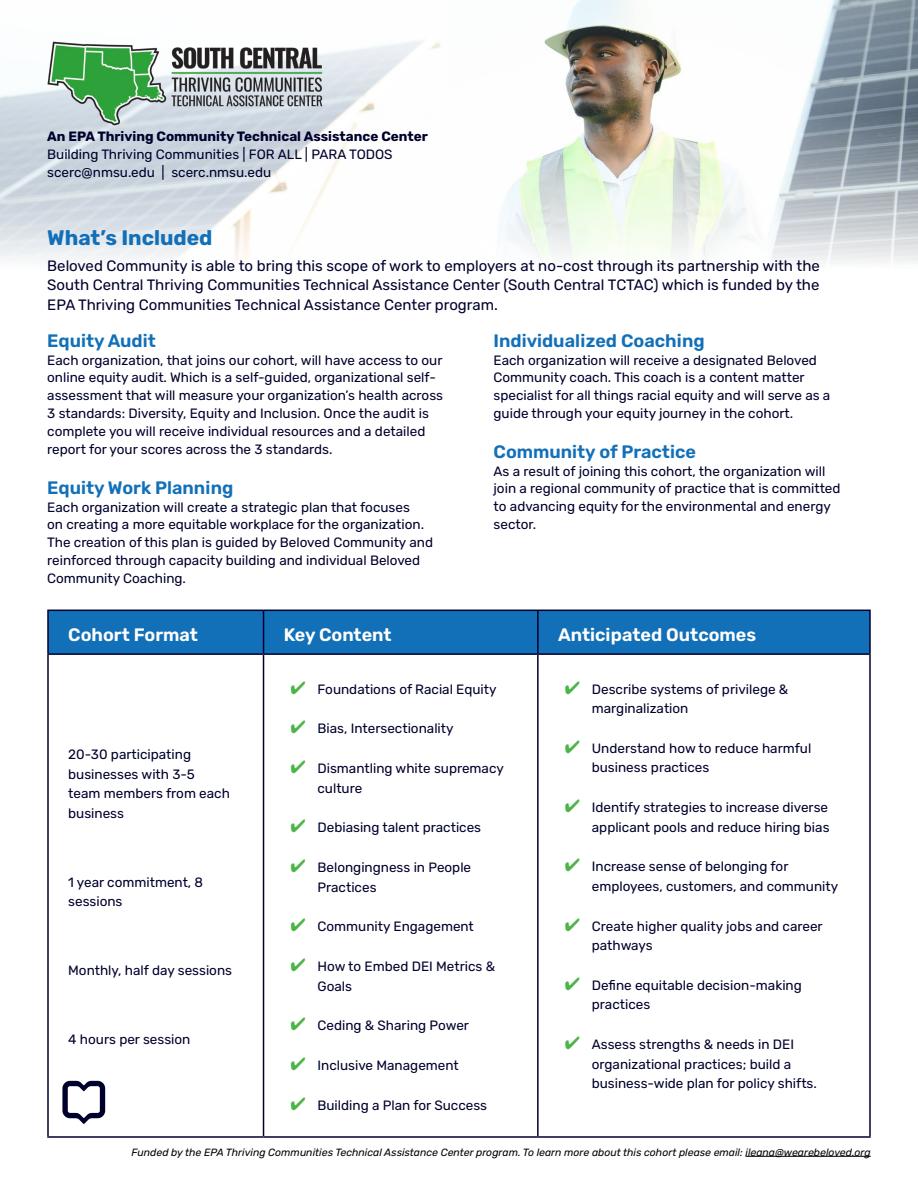
<style>
.page{position:relative;width:918px;height:1188px;background:#fff}
.page>*{position:absolute;margin:0;border:0;box-sizing:border-box;transform-origin:0 0}
.t1{font:700 21px "Rubik";color:#1270b8}
.t2{font:600 18px "Rubik";color:#1270b8}
.t3{font:600 18px "Rubik";color:#fff}
.t4{font:15px/19.5px "Rubik";color:#00002d;text-align:justify}
.t5{font:13.5px/18px "Rubik";color:#00002d}
.t6{font:700 13.5px "Rubik";color:#00002d}
.t7{font:italic 10.5px "Rubik";color:#000}
.s1{color:#4db547}
</style>
<div class="page">
<img style="left:0;top:0;width:918px;height:264px">
<svg style="left:0;top:0;width:448px;height:215px"></svg>
<div style="left:49px;top:611px;width:820px;height:42px;background:#1270b8"></div>
<hr style="left:47px;top:655px;width:2px;height:481px;background:#00002d">
<hr style="left:263px;top:655px;width:1px;height:481px;background:#00002d">
<hr style="left:537px;top:655px;width:2px;height:481px;background:#00002d">
<hr style="left:869px;top:655px;width:2px;height:481px;background:#00002d">
<hr style="left:47px;top:1136px;width:217px;height:2px;background:#00002d">
<hr style="left:264px;top:1136px;width:274px;height:2px;background:#00002d">
<hr style="left:538px;top:1136px;width:333px;height:2px;background:#00002d">
<hr style="left:47px;top:610px;width:217px;height:1px;background:#00002d">
<hr style="left:47px;top:611px;width:2px;height:42px;background:#00002d">
<hr style="left:264px;top:610px;width:274px;height:1px;background:#00002d">
<hr style="left:263px;top:611px;width:1px;height:42px;background:#00002d">
<hr style="left:538px;top:610px;width:333px;height:1px;background:#00002d">
<hr style="left:537px;top:611px;width:2px;height:42px;background:#00002d">
<hr style="left:869px;top:611px;width:2px;height:42px;background:#00002d">
<hr style="left:47px;top:653px;width:217px;height:2px;background:#00002d">
<hr style="left:264px;top:653px;width:274px;height:2px;background:#00002d">
<hr style="left:538px;top:653px;width:333px;height:2px;background:#00002d">
<hr style="left:745px;top:1156px;width:126px;height:1px;background:#000">
<svg style="left:62px;top:1081px;width:43px;height:43px"></svg>
<img style="left:28px;top:11px;width:326px;height:140px">
<p class="t6" style="left:47px;top:129px;width:382px">An EPA Thriving Community Technical Assistance Center</p>
<p class="t5" style="left:47px;top:146px;width:347px">Building Thriving Communities | FOR ALL | PARA TODOS scerc@nmsu.edu | scerc.nmsu.edu</p>
<h1 class="t1" style="left:47px;top:225px;width:167px">What’s Included</h1>
<p class="t4" style="left:47px;top:256px;width:774px">Beloved Community is able to bring this scope of work to employers at no-cost through its partnership with the South Central Thriving Communities Technical Assistance Center (South Central TCTAC) which is funded by the EPA Thriving Communities Technical Assistance Center program.</p>
<h2 class="t2" style="left:47px;top:330px;width:110px">Equity Audit</h2>
<p class="t5" style="left:47px;top:351px;width:397px">Each organization, that joins our cohort, will have access to our online equity audit. Which is a self-guided, organizational self&shy;assessment that will measure your organization’s health across 3 standards: Diversity, Equity and Inclusion. Once the audit is complete you will receive individual resources and a detailed report for your scores across the 3 standards.</p>
<h2 class="t2" style="left:47px;top:477px;width:188px">Equity Work Planning</h2>
<p class="t5" style="left:47px;top:498px;width:387px">Each organization will create a strategic plan that focuses<br>on creating a more equitable workplace for the organization.<br>The creation of this plan is guided by Beloved Community and reinforced through capacity building and individual Beloved Community Coaching.</p>
<h2 class="t2" style="left:494px;top:330px;width:213px">Individualized Coaching</h2>
<p class="t5" style="left:494px;top:351px;width:338px">Each organization will receive a designated Beloved Community coach. This coach is a content matter specialist for all things racial equity and will serve as a guide through your equity journey in the cohort.</p>
<h2 class="t2" style="left:494px;top:441px;width:204px">Community of Practice</h2>
<p class="t5" style="left:494px;top:462px;width:348px">As a result of joining this cohort, the organization will join a regional community of practice that is committed to advancing equity for the environmental and energy sector.</p>
<h2 class="t3" style="left:68px;top:624px;width:131px">Cohort Format</h2>
<h2 class="t3" style="left:284px;top:624px;width:109px">Key Content</h2>
<h2 class="t3" style="left:558px;top:624px;width:200px">Anticipated Outcomes</h2>
<p class="t5" style="left:68px;top:745px;width:163px;line-height:19.5px">20-30 participating businesses with 3-5 team members from each business</p>
<p class="t5" style="left:68px;top:873px;width:136px;line-height:19.5px">1 year commitment, 8 sessions</p>
<p class="t5" style="left:68px;top:962px;width:165px">Monthly, half day sessions</p>
<p class="t5" style="left:68px;top:1031px;width:124px">4 hours per session</p>
<p class="t5" style="left:291px;top:680px;width:208px"><span class="s1">✔</span> Foundations of Racial Equity</p>
<p class="t5" style="left:291px;top:720px;width:165px"><span class="s1">✔</span> Bias, Intersectionality</p>
<p class="t5" style="left:318px;top:759px;width:188px;line-height:19.5px;text-indent:-27px"><span class="s1">✔</span> Dismantling white supremacy culture</p>
<p class="t5" style="left:291px;top:819px;width:192px"><span class="s1">✔</span> Debiasing talent practices</p>
<p class="t5" style="left:318px;top:858px;width:155px;line-height:19.5px;text-indent:-27px"><span class="s1">✔</span> Belongingness in People<br>Practices</p>
<p class="t5" style="left:291px;top:918px;width:185px"><span class="s1">✔</span> Community Engagement</p>
<p class="t5" style="left:318px;top:957px;width:179px;line-height:19.5px;text-indent:-27px"><span class="s1">✔</span> How to Embed DEI Metrics &amp;<br>Goals</p>
<p class="t5" style="left:291px;top:1017px;width:180px"><span class="s1">✔</span> Ceding &amp; Sharing Power</p>
<p class="t5" style="left:291px;top:1057px;width:170px"><span class="s1">✔</span> Inclusive Management</p>
<p class="t5" style="left:291px;top:1097px;width:198px"><span class="s1">✔</span> Building a Plan for Success</p>
<p class="t5" style="left:592px;top:680px;width:198px;line-height:19.5px;text-indent:-27px"><span class="s1">✔</span> Describe systems of privilege &amp; marginalization</p>
<p class="t5" style="left:592px;top:739px;width:221px;line-height:19.5px;text-indent:-27px"><span class="s1">✔</span> Understand how to reduce harmful business practices</p>
<p class="t5" style="left:565px;top:798px;width:266px;line-height:19.5px;text-align:right"><span class="s1">✔</span> Identify strategies to increase diverse applicant pools and reduce hiring bias</p>
<p class="t5" style="left:592px;top:857px;width:248px;line-height:19.5px;text-indent:-27px"><span class="s1">✔</span> Increase sense of belonging for employees, customers, and community</p>
<p class="t5" style="left:592px;top:917px;width:232px;line-height:19.5px;text-indent:-27px"><span class="s1">✔</span> Create higher quality jobs and career pathways</p>
<p class="t5" style="left:592px;top:976px;width:212px;line-height:19.5px;text-indent:-27px"><span class="s1">✔</span> Define equitable decision-making practices</p>
<p class="t5" style="left:592px;top:1035px;width:227px;line-height:19.5px;text-indent:-27px"><span class="s1">✔</span> Assess strengths &amp; needs in DEI organizational practices; build a business-wide plan for policy shifts.</p>
<p class="t7" style="left:132px;top:1146px;width:741px">Funded by the EPA Thriving Communities Technical Assistance Center program. To learn more about this cohort please email: ileana@wearebeloved.org</p>
</div>
